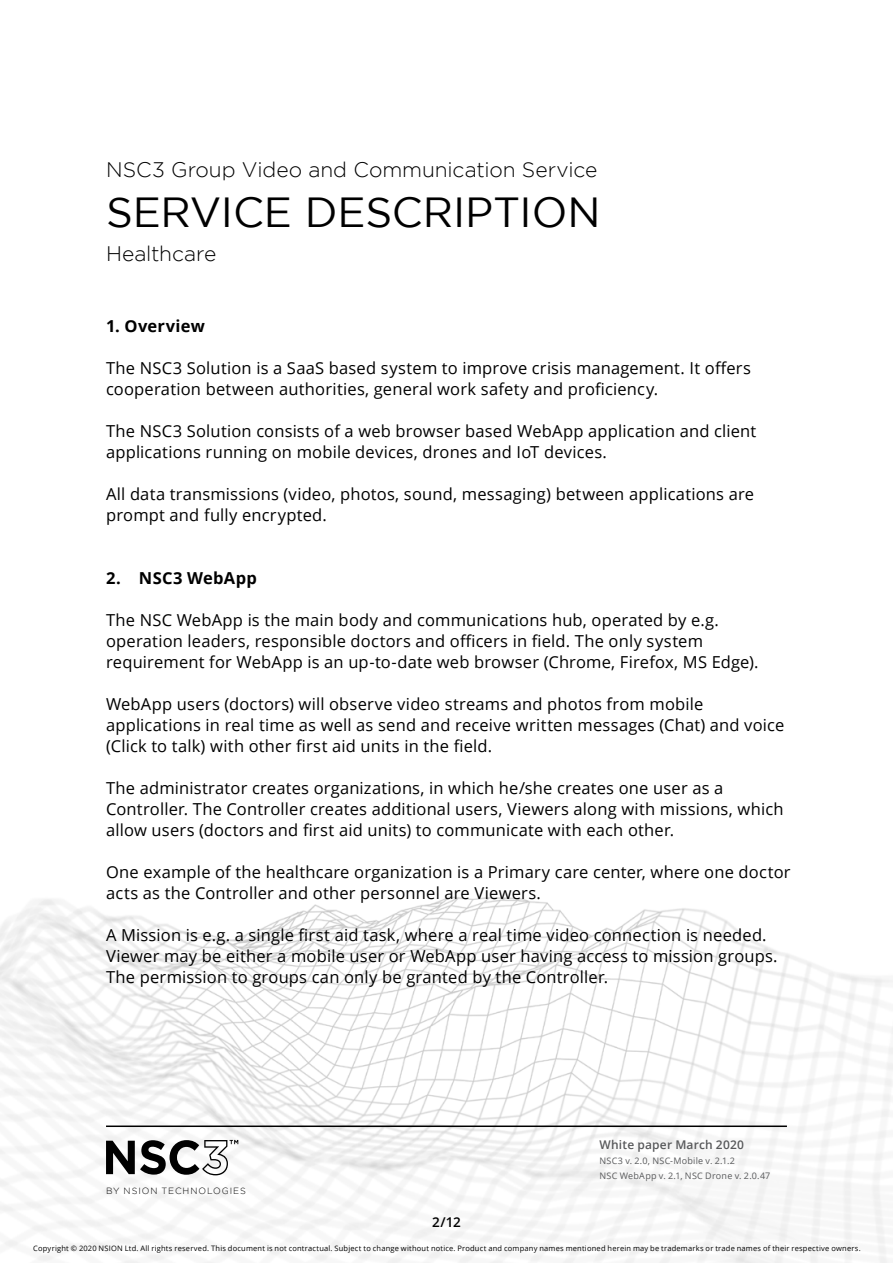
<style>
.page{position:relative;width:893px;height:1263px;background:#fff}
.page>*{position:absolute;margin:0;border:0;box-sizing:border-box;transform-origin:0 0}
.t1{font:42px "Gotham";color:#000}
.t2{font:300 21px "Gotham";letter-spacing:-.005em;color:#000}
.t3{font:16.5px/21px "Open Sans";letter-spacing:.01em;color:#000}
.t4{font:700 16.5px "Open Sans";letter-spacing:.015em;color:#000}
.t5{font:600 13.5px "Open Sans";color:#000}
.t6{font:600 12px "Open Sans";letter-spacing:.015em;color:#58595b}
.t7{font:9px/15px "Open Sans";letter-spacing:.025em;color:#58595b}
.t8{font:300 9px "Gotham";letter-spacing:.105em;color:#000}
.t9{font:7.5px "Open Sans";letter-spacing:.025em;color:#000}
</style>
<div class="page">
<img style="left:0;top:896px;width:893px;height:367px">
<svg style="left:106px;top:1140px;width:132px;height:35px"></svg>
<hr style="left:106px;top:1125px;width:681px;height:2px;background:#000">
<p class="t2" style="left:106px;top:158px;width:493px">NSC3 Group Video and Communication Service</p>
<h1 class="t1" style="left:106px;top:189px;width:496px">SERVICE DESCRIPTION</h1>
<p class="t2" style="left:106px;top:242px;width:112px">Healthcare</p>
<p class="t4" style="left:106px;top:314px;width:100px">1. Overview</p>
<p class="t3" style="left:106px;top:357px;width:646px">The NSC3 Solution is a SaaS based system to improve crisis management. It offers cooperation between authorities, general work safety and proficiency.</p>
<p class="t3" style="left:106px;top:420px;width:652px">The NSC3 Solution consists of a web browser based WebApp application and client applications running on mobile devices, drones and IoT devices.</p>
<p class="t3" style="left:106px;top:483px;width:650px">All data transmissions (video, photos, sound, messaging) between applications are prompt and fully encrypted.</p>
<p class="t4" style="left:106px;top:566px;width:152px">2. NSC3 WebApp</p>
<p class="t3" style="left:106px;top:609px;width:654px">The NSC WebApp is the main body and communications hub, operated by e.g. operation leaders, responsible doctors and officers in field. The only system requirement for WebApp is an up-to-date web browser (Chrome, Firefox, MS Edge).</p>
<p class="t3" style="left:106px;top:693px;width:680px">WebApp users (doctors) will observe video streams and photos from mobile applications in real time as well as send and receive written messages (Chat) and voice (Click to talk) with other first aid units in the field.</p>
<p class="t3" style="left:106px;top:777px;width:679px">The administrator creates organizations, in which he/she creates one user as a<br>Controller. The Controller creates additional users, Viewers along with missions, which allow users (doctors and first aid units) to communicate with each other.</p>
<p class="t3" style="left:106px;top:861px;width:686px">One example of the healthcare organization is a Primary care center, where one doctor acts as the Controller and other personnel are Viewers.</p>
<p class="t3" style="left:106px;top:924px;width:673px">A Mission is e.g. a single first aid task, where a real time video connection is needed.<br>Viewer may be either a mobile user or WebApp user having access to mission groups.<br>The permission to groups can only be granted by the Controller.</p>
<p class="t8" style="left:106px;top:1186px;width:141px">BY NSION TECHNOLOGIES</p>
<p class="t5" style="left:432px;top:1213px;width:30px">2/12</p>
<p class="t6" style="left:599px;top:1136px;width:146px">White paper March 2020</p>
<p class="t7" style="left:599px;top:1153px;width:172px">NSC3 v. 2.0, NSC-Mobile v. 2.1.2<br>NSC WebApp v. 2.1, NSC Drone v. 2.0.47</p>
<p class="t9" style="left:33px;top:1243px;width:829px">Copyright © 2020 NSION Ltd. All rights reserved. This document is not contractual. Subject to change without notice. Product and company names mentioned herein may be trademarks or trade names of their respective owners.</p>
</div>
